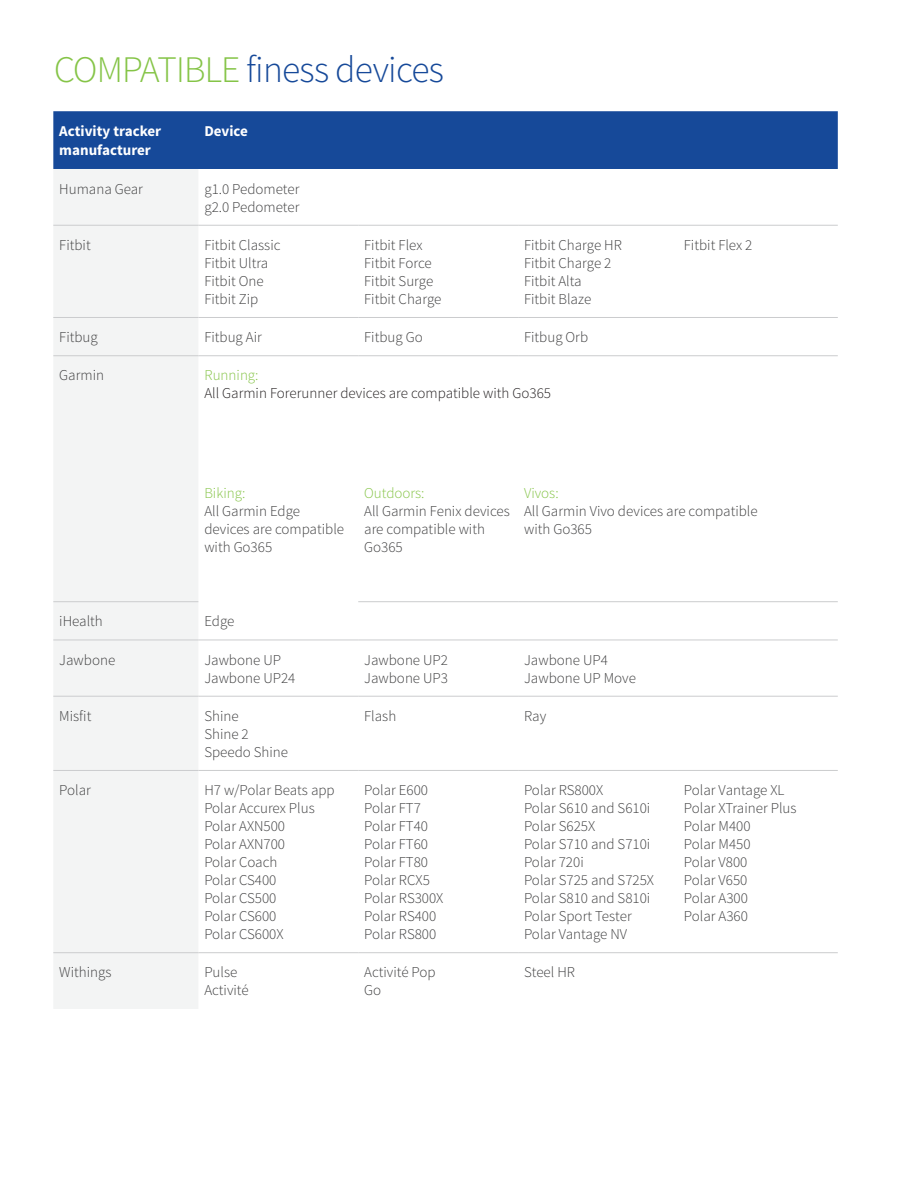
<style>
.page{position:relative;width:918px;height:1188px;background:#fff}
.page>*{position:absolute;margin:0;border:0;box-sizing:border-box;transform-origin:0 0}
.t1{font:300 37.5px "Source Sans Pro";letter-spacing:-.02em;color:#164999}
.t2{font:300 15px/18px "Source Sans Pro";color:#3e3e3f}
.t3{font:300 15px "Source Sans Pro";color:#231f20}
.t4{font:700 15px "Source Sans Pro";color:#fff}
.t5{font:300 15px "Source Sans Pro";color:#85c447}
.s1{color:#85c447}
</style>
<div class="page">
<div style="left:53px;top:111px;width:785px;height:58px;background:#164999"></div>
<div style="left:53px;top:169px;width:145px;height:840px;background:#f3f4f4"></div>
<hr style="left:53px;top:225px;width:145px;height:1px;background:#cbccce">
<hr style="left:198px;top:225px;width:160px;height:1px;background:#cbccce">
<hr style="left:358px;top:225px;width:160px;height:1px;background:#cbccce">
<hr style="left:518px;top:225px;width:160px;height:1px;background:#cbccce">
<hr style="left:678px;top:225px;width:160px;height:1px;background:#cbccce">
<hr style="left:53px;top:317px;width:145px;height:1px;background:#cbccce">
<hr style="left:198px;top:317px;width:160px;height:1px;background:#cbccce">
<hr style="left:358px;top:317px;width:160px;height:1px;background:#cbccce">
<hr style="left:518px;top:317px;width:160px;height:1px;background:#cbccce">
<hr style="left:678px;top:317px;width:160px;height:1px;background:#cbccce">
<hr style="left:53px;top:355px;width:145px;height:1px;background:#cbccce">
<hr style="left:198px;top:355px;width:160px;height:1px;background:#cbccce">
<hr style="left:358px;top:355px;width:160px;height:1px;background:#cbccce">
<hr style="left:518px;top:355px;width:160px;height:1px;background:#cbccce">
<hr style="left:678px;top:355px;width:160px;height:1px;background:#cbccce">
<hr style="left:53px;top:601px;width:145px;height:1px;background:#cbccce">
<hr style="left:358px;top:601px;width:160px;height:1px;background:#cbccce">
<hr style="left:518px;top:601px;width:160px;height:1px;background:#cbccce">
<hr style="left:678px;top:601px;width:160px;height:1px;background:#cbccce">
<hr style="left:53px;top:640px;width:145px;height:1px;background:#cbccce">
<hr style="left:198px;top:640px;width:160px;height:1px;background:#cbccce">
<hr style="left:358px;top:640px;width:160px;height:1px;background:#cbccce">
<hr style="left:518px;top:640px;width:160px;height:1px;background:#cbccce">
<hr style="left:678px;top:640px;width:160px;height:1px;background:#cbccce">
<hr style="left:53px;top:696px;width:145px;height:1px;background:#cbccce">
<hr style="left:198px;top:696px;width:160px;height:1px;background:#cbccce">
<hr style="left:358px;top:696px;width:160px;height:1px;background:#cbccce">
<hr style="left:518px;top:696px;width:160px;height:1px;background:#cbccce">
<hr style="left:678px;top:696px;width:160px;height:1px;background:#cbccce">
<hr style="left:53px;top:770px;width:145px;height:1px;background:#cbccce">
<hr style="left:198px;top:770px;width:160px;height:1px;background:#cbccce">
<hr style="left:358px;top:770px;width:160px;height:1px;background:#cbccce">
<hr style="left:518px;top:770px;width:160px;height:1px;background:#cbccce">
<hr style="left:678px;top:770px;width:160px;height:1px;background:#cbccce">
<hr style="left:53px;top:952px;width:145px;height:1px;background:#cbccce">
<hr style="left:198px;top:952px;width:160px;height:1px;background:#cbccce">
<hr style="left:358px;top:952px;width:160px;height:1px;background:#cbccce">
<hr style="left:518px;top:952px;width:160px;height:1px;background:#cbccce">
<hr style="left:678px;top:952px;width:160px;height:1px;background:#cbccce">
<p class="t1" style="left:54px;top:47px;width:392px"><span class="s1">COMPATIBLE</span> finess devices</p>
<p class="t4" style="left:59px;top:121px;width:103px">Activity tracker</p>
<p class="t4" style="left:59px;top:141px;width:93px">manufacturer</p>
<p class="t4" style="left:204px;top:121px;width:45px">Device</p>
<p class="t2" style="left:59px;top:180px;width:85px">Humana Gear</p>
<p class="t2" style="left:204px;top:180px;width:97px">g1.0 Pedometer</p>
<p class="t2" style="left:204px;top:198px;width:97px">g2.0 Pedometer</p>
<p class="t2" style="left:59px;top:236px;width:33px">Fitbit</p>
<p class="t2" style="left:204px;top:236px;width:78px">Fitbit Classic</p>
<p class="t2" style="left:204px;top:254px;width:65px">Fitbit Ultra</p>
<p class="t2" style="left:204px;top:272px;width:61px">Fitbit One</p>
<p class="t2" style="left:204px;top:290px;width:55px">Fitbit Zip</p>
<p class="t2" style="left:364px;top:236px;width:60px">Fitbit Flex</p>
<p class="t2" style="left:364px;top:254px;width:69px">Fitbit Force</p>
<p class="t2" style="left:364px;top:272px;width:71px">Fitbit Surge</p>
<p class="t2" style="left:364px;top:290px;width:79px">Fitbit Charge</p>
<p class="t2" style="left:524px;top:236px;width:99px">Fitbit Charge HR</p>
<p class="t2" style="left:524px;top:254px;width:89px">Fitbit Charge 2</p>
<p class="t2" style="left:524px;top:272px;width:59px">Fitbit Alta</p>
<p class="t2" style="left:524px;top:290px;width:69px">Fitbit Blaze</p>
<p class="t2" style="left:59px;top:328px;width:40px">Fitbug</p>
<p class="t2" style="left:204px;top:328px;width:59px">Fitbug Air</p>
<p class="t2" style="left:364px;top:328px;width:60px">Fitbug Go</p>
<p class="t2" style="left:524px;top:328px;width:66px">Fitbug Orb</p>
<p class="t2" style="left:59px;top:367px;width:46px">Garmin</p>
<p class="t5" style="left:204px;top:366px;width:56px">Running:</p>
<p class="t3" style="left:204px;top:384px;width:348px">All Garmin Forerunner devices are compatible with Go365</p>
<p class="t2" style="left:684px;top:236px;width:70px">Fitbit Flex 2</p>
<p class="t5" style="left:204px;top:484px;width:42px">Biking:</p>
<p class="t2" style="left:204px;top:502px;width:141px">All Garmin Edge devices are compatible with Go365</p>
<p class="t5" style="left:364px;top:484px;width:62px">Outdoors:</p>
<p class="t2" style="left:364px;top:502px;width:147px">All Garmin Fenix devices are compatible with<br>Go365</p>
<p class="t5" style="left:524px;top:484px;width:36px">Vivos:</p>
<p class="t2" style="left:524px;top:502px;width:235px">All Garmin Vivo devices are compatible with Go365</p>
<p class="t2" style="left:59px;top:613px;width:45px">iHealth</p>
<p class="t2" style="left:204px;top:613px;width:32px">Edge</p>
<p class="t2" style="left:59px;top:651px;width:57px">Jawbone</p>
<p class="t2" style="left:204px;top:651px;width:78px">Jawbone UP</p>
<p class="t2" style="left:204px;top:669px;width:93px">Jawbone UP24</p>
<p class="t2" style="left:59px;top:707px;width:34px">Misfit</p>
<p class="t2" style="left:204px;top:707px;width:36px">Shine</p>
<p class="t2" style="left:204px;top:725px;width:46px">Shine 2</p>
<p class="t2" style="left:204px;top:743px;width:85px">Speedo Shine</p>
<p class="t2" style="left:59px;top:781px;width:33px">Polar</p>
<p class="t2" style="left:204px;top:781px;width:132px">H7 w/Polar Beats app</p>
<p class="t2" style="left:204px;top:799px;width:112px">Polar Accurex Plus</p>
<p class="t2" style="left:204px;top:817px;width:82px">Polar AXN500</p>
<p class="t2" style="left:204px;top:835px;width:82px">Polar AXN700</p>
<p class="t2" style="left:204px;top:853px;width:74px">Polar Coach</p>
<p class="t2" style="left:204px;top:871px;width:73px">Polar CS400</p>
<p class="t2" style="left:204px;top:889px;width:73px">Polar CS500</p>
<p class="t2" style="left:204px;top:907px;width:73px">Polar CS600</p>
<p class="t2" style="left:204px;top:925px;width:81px">Polar CS600X</p>
<p class="t2" style="left:59px;top:964px;width:54px">Withings</p>
<p class="t2" style="left:204px;top:964px;width:35px">Pulse</p>
<p class="t2" style="left:204px;top:982px;width:46px">Activité</p>
<p class="t2" style="left:364px;top:651px;width:85px">Jawbone UP2</p>
<p class="t2" style="left:364px;top:669px;width:85px">Jawbone UP3</p>
<p class="t2" style="left:524px;top:651px;width:85px">Jawbone UP4</p>
<p class="t2" style="left:524px;top:669px;width:113px">Jawbone UP Move</p>
<p class="t2" style="left:364px;top:707px;width:34px">Flash</p>
<p class="t2" style="left:524px;top:707px;width:24px">Ray</p>
<p class="t2" style="left:364px;top:781px;width:65px">Polar E600</p>
<p class="t2" style="left:364px;top:799px;width:58px">Polar FT7</p>
<p class="t2" style="left:364px;top:817px;width:65px">Polar FT40</p>
<p class="t2" style="left:364px;top:835px;width:65px">Polar FT60</p>
<p class="t2" style="left:364px;top:853px;width:65px">Polar FT80</p>
<p class="t2" style="left:364px;top:871px;width:67px">Polar RCX5</p>
<p class="t2" style="left:364px;top:889px;width:81px">Polar RS300X</p>
<p class="t2" style="left:364px;top:907px;width:74px">Polar RS400</p>
<p class="t2" style="left:364px;top:925px;width:74px">Polar RS800</p>
<p class="t2" style="left:364px;top:964px;width:73px">Activité Pop</p>
<p class="t2" style="left:364px;top:982px;width:18px">Go</p>
<p class="t2" style="left:524px;top:781px;width:81px">Polar RS800X</p>
<p class="t2" style="left:524px;top:799px;width:128px">Polar S610 and S610i</p>
<p class="t2" style="left:524px;top:817px;width:73px">Polar S625X</p>
<p class="t2" style="left:524px;top:835px;width:128px">Polar S710 and S710i</p>
<p class="t2" style="left:524px;top:853px;width:61px">Polar 720i</p>
<p class="t2" style="left:524px;top:871px;width:131px">Polar S725 and S725X</p>
<p class="t2" style="left:524px;top:889px;width:128px">Polar S810 and S810i</p>
<p class="t2" style="left:524px;top:907px;width:109px">Polar Sport Tester</p>
<p class="t2" style="left:524px;top:925px;width:105px">Polar Vantage NV</p>
<p class="t2" style="left:524px;top:964px;width:53px">Steel HR</p>
<p class="t2" style="left:684px;top:781px;width:102px">Polar Vantage XL</p>
<p class="t2" style="left:684px;top:799px;width:114px">Polar XTrainer Plus</p>
<p class="t2" style="left:684px;top:817px;width:68px">Polar M400</p>
<p class="t2" style="left:684px;top:835px;width:68px">Polar M450</p>
<p class="t2" style="left:684px;top:853px;width:65px">Polar V800</p>
<p class="t2" style="left:684px;top:871px;width:65px">Polar V650</p>
<p class="t2" style="left:684px;top:889px;width:66px">Polar A300</p>
<p class="t2" style="left:684px;top:907px;width:66px">Polar A360</p>
</div>
